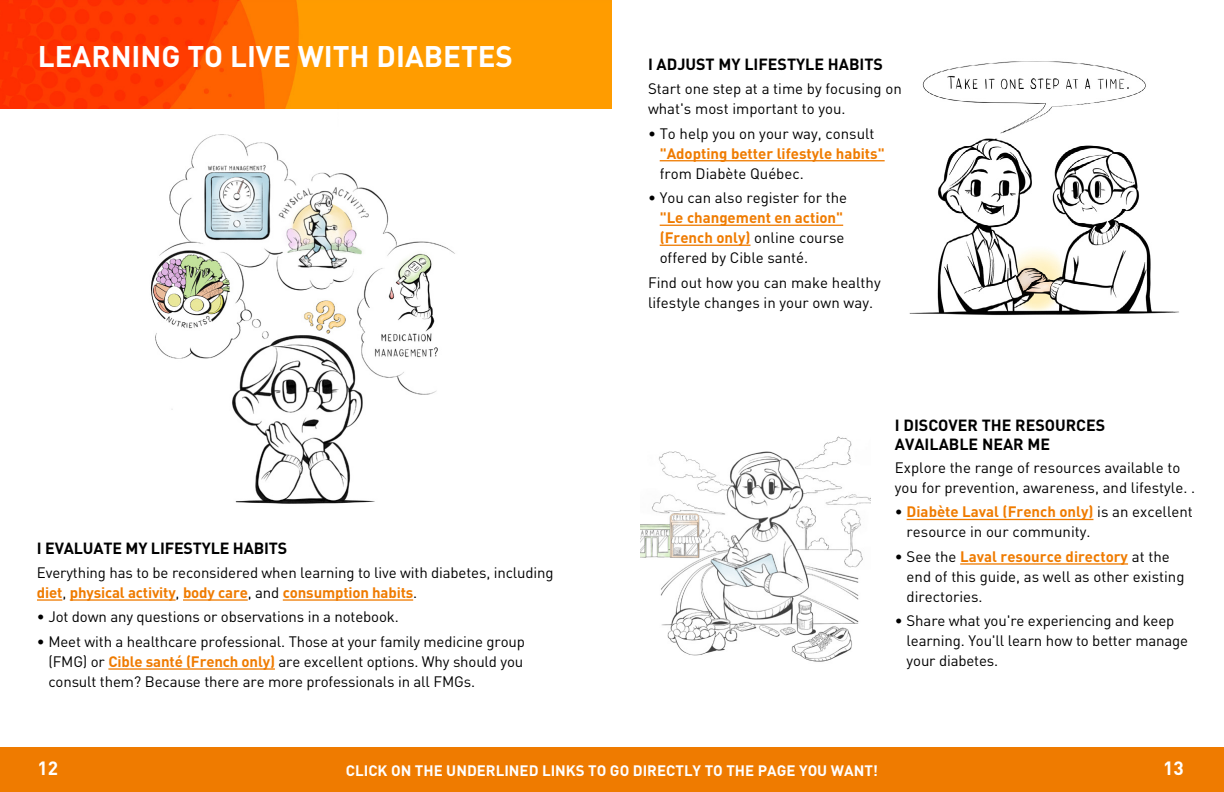
<style>
.page{position:relative;width:1224px;height:792px;background:#fff}
.page>*{position:absolute;margin:0;border:0;box-sizing:border-box;transform-origin:0 0}
.t1{font:700 29.4px "DIN";color:#fff}
.t2{font:700 19px "DIN";color:#fff}
.t3{font:700 16px/19.2px "DIN";color:#000}
.t4{font:15px/20px "DIN";color:#000}
.t5{font:700 15px "DIN";color:#fff}
.t6{font:700 15px/20px "DIN";color:#ef7b00;text-align:justify}
.s1{font-weight:700;color:#ef7b00}
.s2{font-weight:400;color:#000}
</style>
<div class="page">
<img style="left:0;top:0;width:612px;height:109px">
<hr style="left:660px;top:160px;width:225px;height:1px;background:#ef7b00">
<hr style="left:660px;top:225px;width:183px;height:1px;background:#ef7b00">
<hr style="left:660px;top:245px;width:91px;height:1px;background:#ef7b00">
<hr style="left:37px;top:599px;width:25px;height:2px;background:#ef7b00">
<hr style="left:70px;top:599px;width:106px;height:2px;background:#ef7b00">
<hr style="left:183px;top:599px;width:65px;height:2px;background:#ef7b00">
<hr style="left:283px;top:599px;width:130px;height:2px;background:#ef7b00">
<hr style="left:108px;top:668px;width:167px;height:2px;background:#ef7b00">
<img style="left:146px;top:99px;width:309px;height:405px">
<svg style="left:339px;top:67px;width:185px;height:99px"></svg>
<img style="left:909px;top:61px;width:270px;height:255px">
<hr style="left:907px;top:519px;width:186px;height:1px;background:#ef7b00">
<hr style="left:960px;top:563px;width:168px;height:2px;background:#ef7b00">
<img style="left:641px;top:436px;width:229px;height:226px">
<div style="left:0;top:748px;width:1224px;height:44px;background:#ef7b00"></div>
<h1 class="t1" style="left:38px;top:37px;width:477px">LEARNING TO LIVE WITH DIABETES</h1>
<p class="t3" style="left:37px;top:537px;width:252px">I EVALUATE MY LIFESTYLE HABITS</p>
<p class="t4" style="left:37px;top:562px;width:518px">Everything has to be reconsidered when learning to live with diabetes, including <span class="s1">diet</span>, <span class="s1">physical activity</span>, <span class="s1">body care</span>, and <span class="s1">consumption habits</span>.</p>
<p class="t4" style="left:37px;top:607px;width:363px">• Jot down any questions or observations in a notebook.</p>
<p class="t4" style="left:48px;top:631px;width:478px;text-align:justify;text-indent:-11px">• Meet with a healthcare professional. Those at your family medicine group (FMG) or <span class="s1">Cible santé (French only)</span> are excellent options. Why should you consult them? Because there are more professionals in all FMGs.</p>
<p class="t3" style="left:648px;top:54px;width:237px">I ADJUST MY LIFESTYLE HABITS</p>
<p class="t4" style="left:648px;top:79px;width:255px">Start one step at a time by focusing on what's most important to you.</p>
<p class="t4" style="left:648px;top:123px;width:228px">• To help you on your way, consult</p>
<p class="t6" style="left:660px;top:143px;width:226px">"Adopting better lifestyle habits"</p>
<p class="t4" style="left:660px;top:163px;width:146px">from Diabète Québec.</p>
<p class="t4" style="left:648px;top:188px;width:201px">• You can also register for the</p>
<p class="t6" style="left:660px;top:207px;width:186px">"Le changement en action" (French only) <span class="s2">online course offered by Cible santé.</span></p>
<p class="t4" style="left:648px;top:272px;width:234px">Find out how you can make healthy lifestyle changes in your own way.</p>
<p class="t3" style="left:895px;top:415px;width:212px">I DISCOVER THE RESOURCES<br>AVAILABLE NEAR ME</p>
<p class="t4" style="left:895px;top:457px;width:302px">Explore the range of resources available to you for prevention, awareness, and lifestyle. .</p>
<p class="t4" style="left:907px;top:502px;width:288px;text-indent:-12px">• <span class="s1">Diabète Laval (French only)</span> is an excellent resource in our community.</p>
<p class="t4" style="left:907px;top:546px;width:279px;text-indent:-12px">• See the <span class="s1">Laval resource directory</span> at the end of this guide, as well as other existing directories.</p>
<p class="t4" style="left:907px;top:611px;width:283px;text-indent:-12px">• Share what you're experiencing and keep learning. You'll learn how to better manage your diabetes.</p>
<p class="t5" style="left:364px;top:757px;width:497px">CLIQUEZ SUR LES LIENS SOULIGNÉS POUR CONSULTER LES SITES WEB!</p>
<p class="t2" style="left:1163px;top:756px;width:22px">13</p>
<p class="t2" style="left:37px;top:756px;width:22px">12</p>
<p class="t5" style="left:346px;top:760px;width:534px">CLICK ON THE UNDERLINED LINKS TO GO DIRECTLY TO THE PAGE YOU WANT!</p>
</div>
